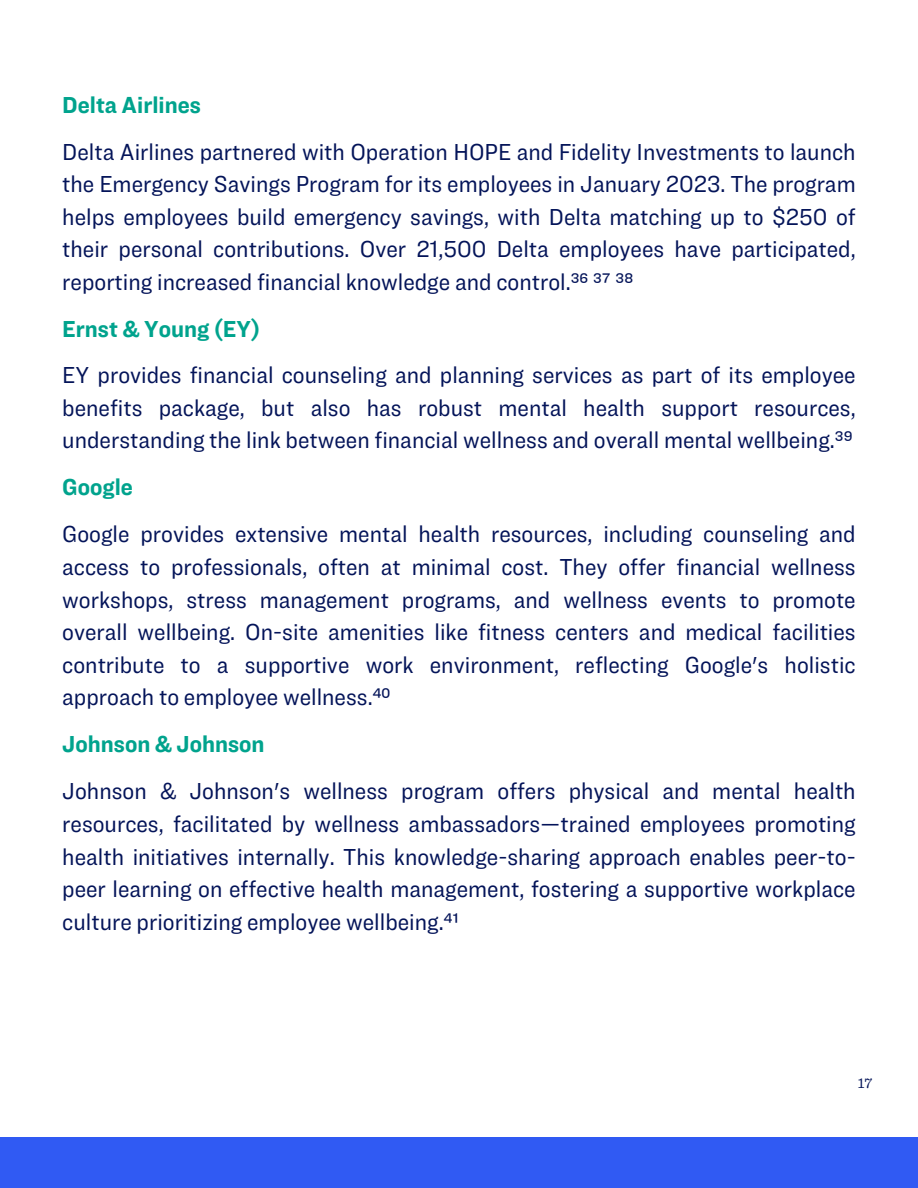
<style>
.page{position:relative;width:918px;height:1188px;background:#fff}
.page>*{position:absolute;margin:0;border:0;box-sizing:border-box;transform-origin:0 0}
.t1{font:24px/32.7px "Ringside Narrow";color:#041459;text-align:justify}
.t2{font:700 24px "Ringside Narrow";color:#00a38d}
.t3{font:15px "Sentinel";color:#041459}
</style>
<div class="page">
<div style="left:0;top:1137px;width:918px;height:51px;background:#305af3"></div>
<p class="t2" style="left:62px;top:90px;width:140px">Delta Airlines</p>
<h1 class="t1" style="left:62px;top:135px;width:795px">Delta Airlines partnered with Operation HOPE and Fidelity Investments to launch the Emergency Savings Program for its employees in January 2023. The program helps employees build emergency savings, with Delta matching up to $250 of their personal contributions. Over 21,500 Delta employees have participated, reporting increased financial knowledge and control.³⁶ ³⁷ ³⁸</h1>
<p class="t2" style="left:62px;top:313px;width:200px">Ernst &amp; Young (EY)</p>
<h1 class="t1" style="left:62px;top:358px;width:795px">EY provides financial counseling and planning services as part of its employee benefits package, but also has robust mental health support resources, understanding the link between financial wellness and overall mental wellbeing.³⁹</h1>
<p class="t2" style="left:62px;top:472px;width:72px">Google</p>
<h1 class="t1" style="left:62px;top:517px;width:795px">Google provides extensive mental health resources, including counseling and access to professionals, often at minimal cost. They offer financial wellness workshops, stress management programs, and wellness events to promote overall wellbeing. On-site amenities like fitness centers and medical facilities contribute to a supportive work environment, reflecting Google's holistic approach to employee wellness.⁴⁰</h1>
<p class="t2" style="left:62px;top:729px;width:204px">Johnson &amp; Johnson</p>
<p class="t1" style="left:62px;top:774px;width:795px">Johnson &amp; Johnson's wellness program offers physical and mental health resources, facilitated by wellness ambassadors—trained employees promoting health initiatives internally. This knowledge-sharing approach enables peer-to&shy;peer learning on effective health management, fostering a supportive workplace culture prioritizing employee wellbeing.⁴¹</p>
<h1 class="t3" style="left:858px;top:1074px;width:16px">17</h1>
</div>
